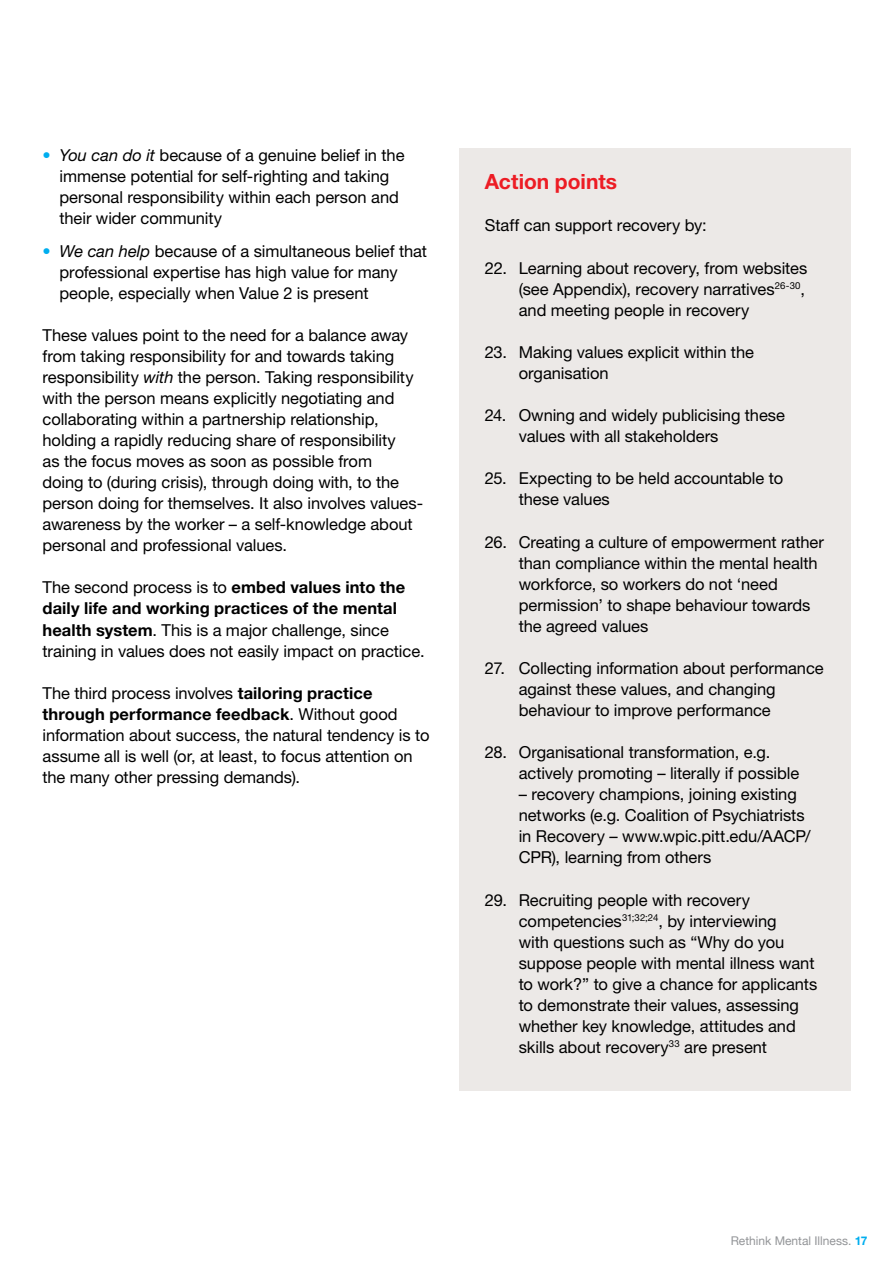
<style>
.page{position:relative;width:893px;height:1263px;background:#fff}
.page>*{position:absolute;margin:0;border:0;box-sizing:border-box;transform-origin:0 0}
.t1{font:700 21px "Helvetica Neue LT Pro";color:#ed1c24}
.t2{font:16.5px/21px "Helvetica Neue LT Pro";letter-spacing:-.005em;color:#000}
.t3{font:12px "Helvetica Neue";color:#939598}
.s1{color:#00aeef}
.s2{font-style:italic}
.s3{font-weight:700}
.s4{font-family:"Helvetica Neue LT Pro";font-weight:700;color:#00aeef}
</style>
<div class="page">
<div style="left:459px;top:149px;width:391px;height:942px;background:#ece9e7"></div>
<p class="t2" style="left:60px;top:144px;width:346px;text-indent:-17px"><span class="s1">•</span> <span class="s2">You can do it</span> because of a genuine belief in the immense potential for self-righting and taking personal responsibility within each person and their wider community</p>
<p class="t2" style="left:60px;top:241px;width:369px;text-indent:-17px"><span class="s1">•</span> <span class="s2">We can help</span> because of a simultaneous belief that professional expertise has high value for many people, especially when Value 2 is present</p>
<p class="t2" style="left:43px;top:325px;width:382px">These values point to the need for a balance away from taking responsibility for and towards taking responsibility <span class="s2">with</span> the person. Taking responsibility with the person means explicitly negotiating and collaborating within a partnership relationship, holding a rapidly reducing share of responsibility<br>as the focus moves as soon as possible from<br>doing to (during crisis), through doing with, to the person doing for themselves. It also involves values&shy;awareness by the worker – a self-knowledge about personal and professional values.</p>
<p class="t2" style="left:43px;top:577px;width:384px">The second process is to <span class="s3">embed values into the daily life and working practices of the mental health system</span>. This is a major challenge, since training in values does not easily impact on practice.</p>
<p class="t2" style="left:43px;top:682px;width:388px">The third process involves <span class="s3">tailoring practice through performance feedback</span>. Without good information about success, the natural tendency is to assume all is well (or, at least, to focus attention on the many other pressing demands).</p>
<p class="t1" style="left:485px;top:169px;width:134px">Action points</p>
<p class="t2" style="left:485px;top:215px;width:224px">Staff can support recovery by:</p>
<p class="t2" style="left:519px;top:257px;width:290px;text-indent:-34px">22. Learning about recovery, from websites (see Appendix), recovery narratives<sup>26-30</sup>, and meeting people in recovery</p>
<p class="t2" style="left:519px;top:341px;width:237px;text-indent:-34px">23. Making values explicit within the organisation</p>
<p class="t2" style="left:519px;top:405px;width:268px;text-indent:-34px">24. Owning and widely publicising these values with all stakeholders</p>
<p class="t2" style="left:519px;top:468px;width:266px;text-indent:-34px">25. Expecting to be held accountable to these values</p>
<p class="t2" style="left:519px;top:531px;width:307px;text-indent:-34px">26. Creating a culture of empowerment rather than compliance within the mental health workforce, so workers do not ‘need permission’ to shape behaviour towards the agreed values</p>
<p class="t2" style="left:519px;top:657px;width:307px;text-indent:-34px">27. Collecting information about performance against these values, and changing behaviour to improve performance</p>
<p class="t2" style="left:519px;top:742px;width:282px;text-indent:-34px">28. Organisational transformation, e.g. actively promoting – literally if possible</p>
<p class="t2" style="left:519px;top:784px;width:293px">– recovery champions, joining existing networks (e.g. Coalition of Psychiatrists in Recovery – www.wpic.pitt.edu/AACP/ CPR), learning from others</p>
<p class="t2" style="left:519px;top:889px;width:300px;text-indent:-34px">29. Recruiting people with recovery competencies<sup>31;32;24</sup>, by interviewing<br>with questions such as “Why do you suppose people with mental illness want to work?” to give a chance for applicants to demonstrate their values, assessing whether key knowledge, attitudes and skills about recovery<sup>33</sup> are present</p>
<p class="t3" style="left:731px;top:1233px;width:138px">Rethink Mental Illness. <span class="s4">17</span></p>
</div>
